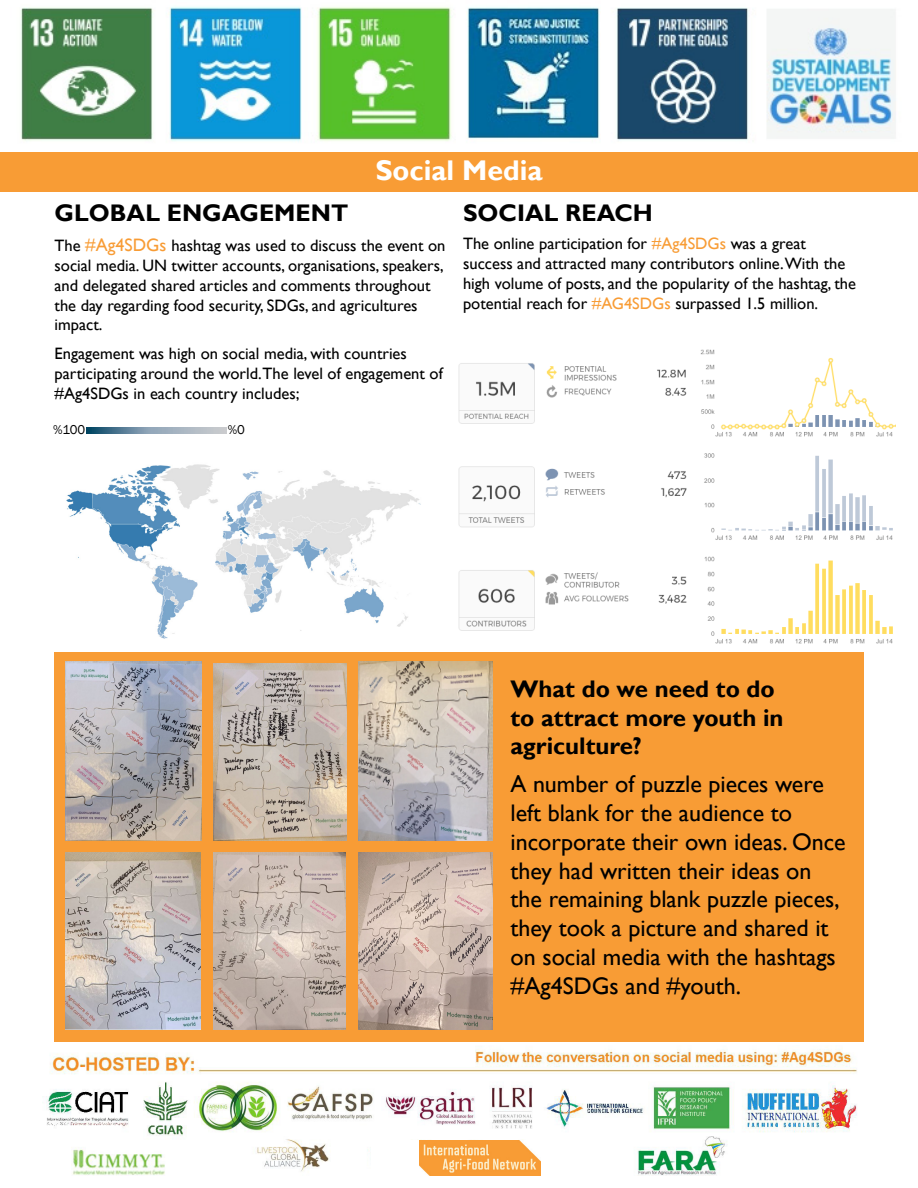
<style>
.page{position:relative;width:918px;height:1188px;background:#fff}
.page>*{position:absolute;margin:0;border:0;box-sizing:border-box;transform-origin:0 0}
.t1{font:700 28.5px "Gill Sans";color:#fff}
.body{font:24px/28.8px "Gill Sans";color:#000}
.body-2{font:700 24px/28.8px "Gill Sans";color:#000}
.body-3{font:16.5px/19.8px "Gill Sans";color:#000}
.body-4{font:13.2px "Franklin Gothic";color:#000}
.s1{font-size:18px;color:#f89c35}
.s2{color:#f89c35}
</style>
<div class="page">
<img style="left:458px;top:349px;width:437px;height:295px">
<img style="left:66px;top:427px;width:355px;height:212px">
<svg style="left:86px;top:428px;width:67px;height:6px"></svg>
<svg style="left:153px;top:428px;width:74px;height:6px"></svg>
<img style="left:46px;top:1039px;width:811px;height:137px">
<div style="left:372px;top:1140px;width:225px;height:46px;background:#fff"></div>
<img style="left:420px;top:1140px;width:120px;height:36px">
<div style="left:0;top:152px;width:918px;height:40px;background:#f89c35"></div>
<img style="left:21px;top:6px;width:875px;height:136px">
<div style="left:55px;top:653px;width:809px;height:389px;background:#f89c35"></div>
<img style="left:66px;top:662px;width:135px;height:178px">
<img style="left:358px;top:852px;width:134px;height:178px">
<img style="left:213px;top:852px;width:133px;height:178px">
<img style="left:66px;top:852px;width:135px;height:178px">
<img style="left:358px;top:662px;width:134px;height:178px">
<img style="left:213px;top:663px;width:134px;height:177px">
<p class="t1" style="left:375px;top:153px;width:169px">Social Media</p>
<p class="body-2" style="left:55px;top:199px;width:295px">GLOBAL ENGAGEMENT</p>
<p class="body-3" style="left:55px;top:236px;width:392px">The <span class="s1">#Ag4SDGs</span> hashtag was used to discuss the event on social media. UN twitter accounts, organisations, speakers, and delegated shared articles and comments throughout the day regarding food security, SDGs, and agricultures impact.</p>
<p class="body-3" style="left:55px;top:344px;width:390px">Engagement was high on social media, with countries participating around the world.The level of engagement of #Ag4SDGs in each country includes;</p>
<p class="body-4" style="left:53px;top:422px;width:34px">%100</p>
<p class="body-4" style="left:228px;top:422px;width:19px">%0</p>
<p class="body-2" style="left:463px;top:199px;width:191px">SOCIAL REACH</p>
<p class="body-3" style="left:463px;top:234px;width:394px">The online participation for <span class="s2">#Ag4SDGs</span> was a great success and attracted many contributors online.With the high volume of posts, and the popularity of the hashtag, the potential reach for <span class="s2">#AG4SDGs</span> surpassed 1.5 million.</p>
<p class="body-2" style="left:511px;top:675px;width:275px">What do we need to do to attract more youth in agriculture?</p>
<p class="body" style="left:511px;top:770px;width:337px">A number of puzzle pieces were left blank for the audience to incorporate their own ideas. Once they had written their ideas on the remaining blank puzzle pieces, they took a picture and shared it on social media with the hashtags #Ag4SDGs and #youth.</p>
</div>
